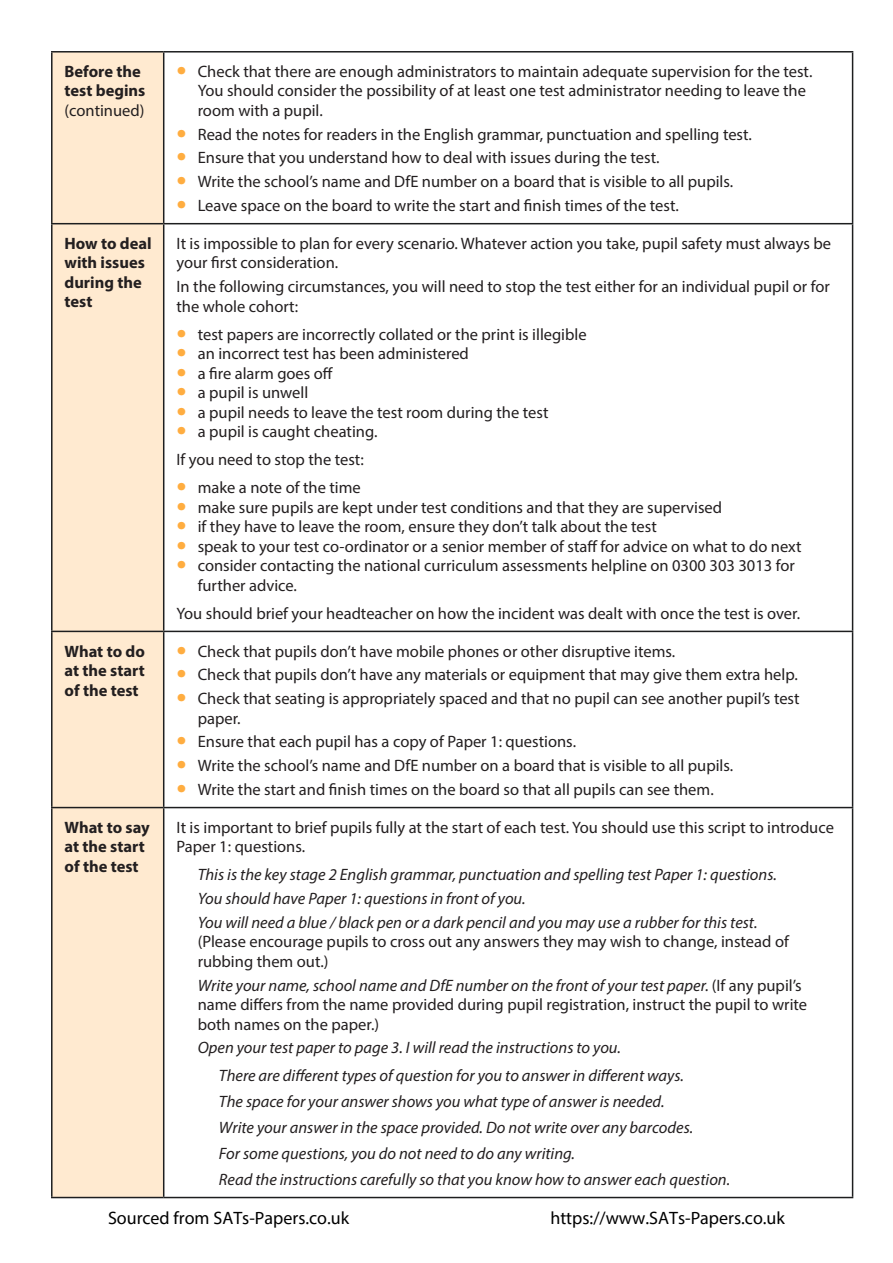
<style>
.page{position:relative;width:893px;height:1263px;background:#fff}
.page>*{position:absolute;margin:0;border:0;box-sizing:border-box;transform-origin:0 0}
.t1{font:18px "Myriad Pro";color:#000}
.Table_body_LEFT{font:16.5px/19.5px "Myriad Pro";color:#231f20}
.Table_body_LEFT-2{font:italic 16.5px "Myriad Pro";color:#231f20}
.Table_body_LEFT-3{font:700 16.5px/19.5px "Myriad Pro";color:#231f20}
.s1{font-weight:400}
.s2{font-size:36px;color:#ffad40}
.s3{font-style:italic}
</style>
<div class="page">
<div style="left:53px;top:53px;width:110px;height:1144px;background:#ffead0"></div>
<hr style="left:51px;top:51px;width:113px;height:2px;background:#1d1e1f">
<hr style="left:51px;top:53px;width:2px;height:170px;background:#1d1e1f">
<hr style="left:164px;top:51px;width:689px;height:2px;background:#1d1e1f">
<hr style="left:163px;top:53px;width:1px;height:170px;background:#1d1e1f">
<hr style="left:852px;top:53px;width:1px;height:170px;background:#1d1e1f">
<hr style="left:51px;top:223px;width:113px;height:1px;background:#1d1e1f">
<hr style="left:51px;top:224px;width:2px;height:407px;background:#1d1e1f">
<hr style="left:164px;top:223px;width:689px;height:1px;background:#1d1e1f">
<hr style="left:163px;top:224px;width:1px;height:407px;background:#1d1e1f">
<hr style="left:852px;top:224px;width:1px;height:407px;background:#1d1e1f">
<hr style="left:51px;top:631px;width:113px;height:1px;background:#1d1e1f">
<hr style="left:51px;top:632px;width:2px;height:175px;background:#1d1e1f">
<hr style="left:164px;top:631px;width:689px;height:1px;background:#1d1e1f">
<hr style="left:163px;top:632px;width:1px;height:175px;background:#1d1e1f">
<hr style="left:852px;top:632px;width:1px;height:175px;background:#1d1e1f">
<hr style="left:51px;top:807px;width:113px;height:1px;background:#1d1e1f">
<hr style="left:51px;top:808px;width:2px;height:389px;background:#1d1e1f">
<hr style="left:164px;top:807px;width:689px;height:1px;background:#1d1e1f">
<hr style="left:163px;top:808px;width:1px;height:389px;background:#1d1e1f">
<hr style="left:852px;top:808px;width:1px;height:389px;background:#1d1e1f">
<hr style="left:51px;top:1197px;width:113px;height:1px;background:#1d1e1f">
<hr style="left:164px;top:1197px;width:689px;height:1px;background:#1d1e1f">
<p class="Table_body_LEFT-3" style="left:65px;top:61px;width:82px">Before the test begins <span class="s1">(continued)</span></p>
<p class="Table_body_LEFT" style="left:198px;top:61px;width:616px;text-indent:-21px"><span class="s2">•</span> Check that there are enough administrators to maintain adequate supervision for the test.<br>You should consider the possibility of at least one test administrator needing to leave the room with a pupil.</p>
<p class="Table_body_LEFT" style="left:176px;top:124px;width:577px"><span class="s2">•</span> Read the notes for readers in the English grammar, punctuation and spelling test.</p>
<p class="Table_body_LEFT" style="left:176px;top:148px;width:484px"><span class="s2">•</span> Ensure that you understand how to deal with issues during the test.</p>
<p class="Table_body_LEFT" style="left:176px;top:172px;width:558px"><span class="s2">•</span> Write the school’s name and DfE number on a board that is visible to all pupils.</p>
<p class="Table_body_LEFT" style="left:176px;top:195px;width:504px"><span class="s2">•</span> Leave space on the board to write the start and finish times of the test.</p>
<p class="Table_body_LEFT-3" style="left:65px;top:233px;width:89px">How to deal with issues during the test</p>
<p class="Table_body_LEFT" style="left:176px;top:233px;width:656px">It is impossible to plan for every scenario. Whatever action you take, pupil safety must always be your first consideration.</p>
<p class="Table_body_LEFT" style="left:176px;top:277px;width:655px">In the following circumstances, you will need to stop the test either for an individual pupil or for the whole cohort:</p>
<p class="Table_body_LEFT" style="left:176px;top:324px;width:412px"><span class="s2">•</span> test papers are incorrectly collated or the print is illegible</p>
<p class="Table_body_LEFT" style="left:176px;top:344px;width:294px"><span class="s2">•</span> an incorrect test has been administered</p>
<p class="Table_body_LEFT" style="left:176px;top:363px;width:158px"><span class="s2">•</span> a fire alarm goes off</p>
<p class="Table_body_LEFT" style="left:176px;top:383px;width:133px"><span class="s2">•</span> a pupil is unwell</p>
<p class="Table_body_LEFT" style="left:176px;top:402px;width:374px"><span class="s2">•</span> a pupil needs to leave the test room during the test</p>
<p class="Table_body_LEFT" style="left:176px;top:422px;width:203px"><span class="s2">•</span> a pupil is caught cheating.</p>
<p class="Table_body_LEFT" style="left:176px;top:450px;width:189px">If you need to stop the test:</p>
<p class="Table_body_LEFT" style="left:176px;top:478px;width:186px"><span class="s2">•</span> make a note of the time</p>
<p class="Table_body_LEFT" style="left:176px;top:497px;width:547px"><span class="s2">•</span> make sure pupils are kept under test conditions and that they are supervised</p>
<p class="Table_body_LEFT" style="left:176px;top:517px;width:482px"><span class="s2">•</span> if they have to leave the room, ensure they don’t talk about the test</p>
<p class="Table_body_LEFT" style="left:176px;top:536px;width:627px"><span class="s2">•</span> speak to your test co-ordinator or a senior member of staff for advice on what to do next</p>
<p class="Table_body_LEFT" style="left:198px;top:556px;width:599px;text-indent:-21px"><span class="s2">•</span> consider contacting the national curriculum assessments helpline on 0300 303 3013 for further advice.</p>
<p class="Table_body_LEFT" style="left:176px;top:603px;width:625px">You should brief your headteacher on how the incident was dealt with once the test is over.</p>
<p class="Table_body_LEFT-3" style="left:65px;top:641px;width:82px;text-align:justify">What to do at the start of the test</p>
<p class="Table_body_LEFT" style="left:176px;top:641px;width:500px"><span class="s2">•</span> Check that pupils don’t have mobile phones or other disruptive items.</p>
<p class="Table_body_LEFT" style="left:176px;top:665px;width:623px"><span class="s2">•</span> Check that pupils don’t have any materials or equipment that may give them extra help.</p>
<p class="Table_body_LEFT" style="left:198px;top:688px;width:603px;text-indent:-21px"><span class="s2">•</span> Check that seating is appropriately spaced and that no pupil can see another pupil’s test paper.</p>
<p class="Table_body_LEFT" style="left:176px;top:732px;width:401px"><span class="s2">•</span> Ensure that each pupil has a copy of Paper 1: questions.</p>
<p class="Table_body_LEFT" style="left:176px;top:755px;width:558px"><span class="s2">•</span> Write the school’s name and DfE number on a board that is visible to all pupils.</p>
<p class="Table_body_LEFT" style="left:176px;top:779px;width:539px"><span class="s2">•</span> Write the start and finish times on the board so that all pupils can see them.</p>
<p class="Table_body_LEFT-3" style="left:65px;top:817px;width:87px">What to say at the start of the test</p>
<p class="Table_body_LEFT" style="left:176px;top:817px;width:659px">It is important to brief pupils fully at the start of each test. You should use this script to introduce<br>Paper 1: questions.</p>
<p class="Table_body_LEFT-2" style="left:198px;top:864px;width:581px">This is the key stage 2 English grammar, punctuation and spelling test Paper 1: questions.</p>
<p class="Table_body_LEFT-2" style="left:198px;top:888px;width:329px">You should have Paper 1: questions in front of you.</p>
<p class="Table_body_LEFT" style="left:198px;top:912px;width:593px"><span class="s3">You will need a blue / black pen or a dark pencil and you may use a rubber for this test. </span>(Please encourage pupils to cross out any answers they may wish to change, instead of rubbing them out.)</p>
<p class="Table_body_LEFT" style="left:198px;top:975px;width:611px"><span class="s3">Write your name, school name and DfE number on the front of your test paper.</span> (If any pupil’s name differs from the name provided during pupil registration, instruct the pupil to write both names on the paper.)</p>
<p class="Table_body_LEFT-2" style="left:198px;top:1037px;width:425px">Open your test paper to page 3. I will read the instructions to you.</p>
<p class="Table_body_LEFT-2" style="left:219px;top:1065px;width:466px">There are different types of question for you to answer in different ways.</p>
<p class="Table_body_LEFT-2" style="left:219px;top:1091px;width:447px">The space for your answer shows you what type of answer is needed.</p>
<p class="Table_body_LEFT-2" style="left:219px;top:1117px;width:476px">Write your answer in the space provided. Do not write over any barcodes.</p>
<p class="Table_body_LEFT-2" style="left:219px;top:1143px;width:358px">For some questions, you do not need to do any writing.</p>
<p class="Table_body_LEFT-2" style="left:219px;top:1169px;width:513px">Read the instructions carefully so that you know how to answer each question.</p>
<p class="t1" style="left:108px;top:1207px;width:243px">Sourced from SATs-Papers.co.uk</p>
<p class="t1" style="left:550px;top:1207px;width:236px">https://www.SATs-Papers.co.uk</p>
</div>
